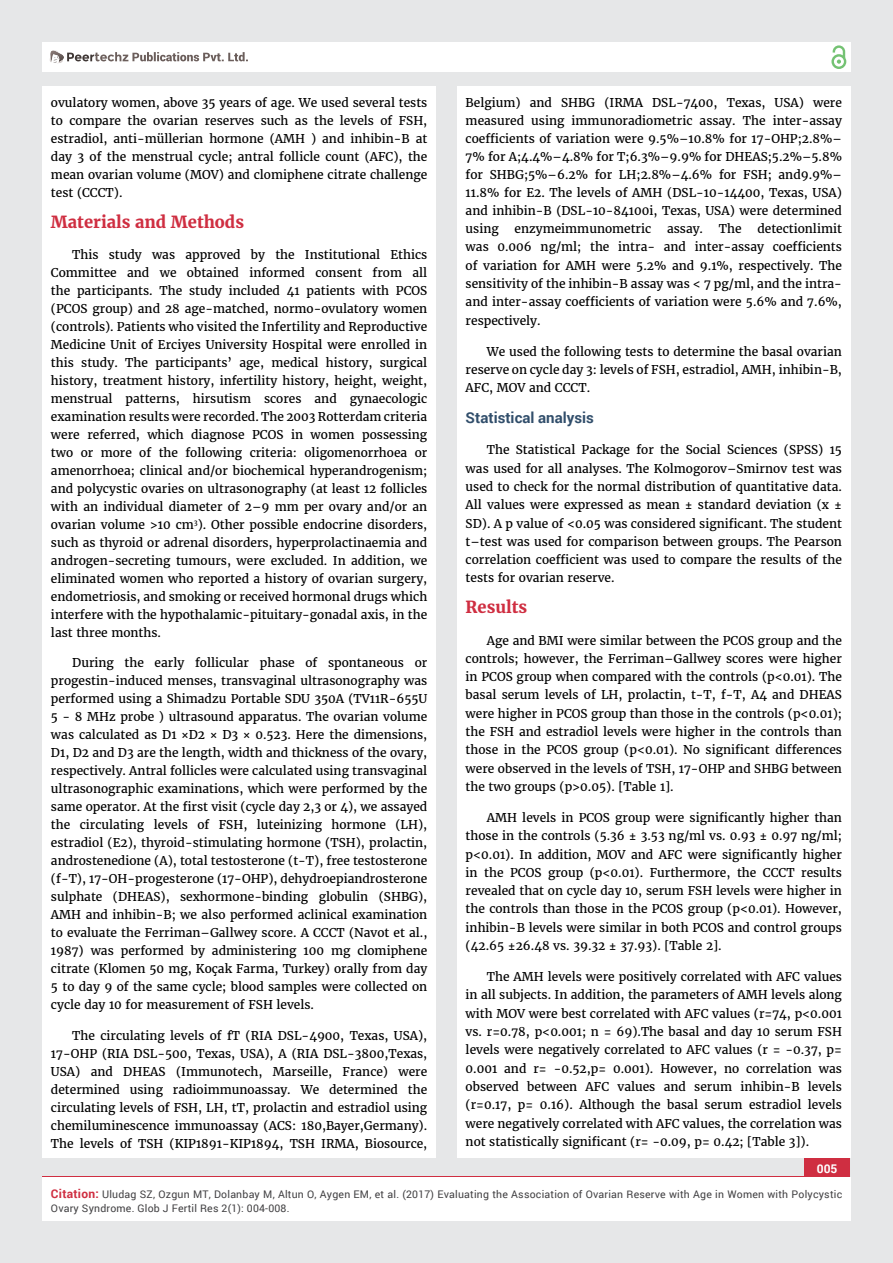
<style>
.page{position:relative;width:893px;height:1263px;background:#e6e7e8}
.page>*{position:absolute;margin:0;border:0;box-sizing:border-box;transform-origin:0 0}
.t1{font:700 16.5px "Merriweather";color:#cf2e41}
.t2{font:700 15px "Roboto";color:#314e6b}
.t3{font:12px/18px "Merriweather";color:#000;text-align:justify}
.t4{font:700 12px "Roboto";color:#fff}
.t5{font:10.5px/13.5px "Roboto";letter-spacing:.02em;color:#414042}
.s1{font-weight:700;font-size:12px;color:#cf2e41}
</style>
<div class="page">
<div style="left:42px;top:43px;width:808px;height:29px;background:#fff"></div>
<div style="left:831px;top:54px;width:15px;height:15px;border:2px solid #74c273;border-radius:50%"></div>
<svg style="left:831px;top:45px;width:15px;height:19px"></svg>
<div style="left:804px;top:1157px;width:46px;height:43px;background:#cf2e41"></div>
<svg style="left:49px;top:50px;width:199px;height:14px"></svg>
<div style="left:42px;top:1177px;width:809px;height:43px;background:#fff"></div>
<div style="left:42px;top:87px;width:394px;height:1071px;background:#fff"></div>
<div style="left:457px;top:87px;width:393px;height:1071px;background:#fff"></div>
<p class="t3" style="left:51px;top:94px;width:378px">ovulatory women, above 35 years of age. We used several tests to compare the ovarian reserves such as the levels of FSH, estradiol, anti-müllerian hormone (AMH ) and inhibin-B at day 3 of the menstrual cycle; antral follicle count (AFC), the mean ovarian volume (MOV) and clomiphene citrate challenge test (CCCT).</p>
<h1 class="t1" style="left:51px;top:212px;width:195px">Materials and Methods</h1>
<p class="t3" style="left:51px;top:245px;width:378px;text-indent:21px">This study was approved by the Institutional Ethics Committee and we obtained informed consent from all the participants. The study included 41 patients with PCOS (PCOS group) and 28 age-matched, normo-ovulatory women (controls). Patients who visited the Infertility and Reproductive Medicine Unit of Erciyes University Hospital were enrolled in this study. The participants’ age, medical history, surgical history, treatment history, infertility history, height, weight, menstrual patterns, hirsutism scores and gynaecologic examination results were recorded. The 2003 Rotterdam criteria were referred, which diagnose PCOS in women possessing two or more of the following criteria: oligomenorrhoea or amenorrhoea; clinical and/or biochemical hyperandrogenism; and polycystic ovaries on ultrasonography (at least 12 follicles with an individual diameter of 2–9 mm per ovary and/or an ovarian volume &gt;10 cm<sup>3</sup>). Other possible endocrine disorders, such as thyroid or adrenal disorders, hyperprolactinaemia and androgen-secreting tumours, were excluded. In addition, we eliminated women who reported a history of ovarian surgery, endometriosis, and smoking or received hormonal drugs which interfere with the hypothalamic-pituitary-gonadal axis, in the last three months.</p>
<p class="t3" style="left:51px;top:654px;width:378px;text-indent:21px">During the early follicular phase of spontaneous or progestin-induced menses, transvaginal ultrasonography was performed using a Shimadzu Portable SDU 350A (TV11R-655U 5 - 8 MHz probe ) ultrasound apparatus. The ovarian volume was calculated as D1 ×D2 × D3 × 0.523. Here the dimensions, D1, D2 and D3 are the length, width and thickness of the ovary, respectively. Antral follicles were calculated using transvaginal ultrasonographic examinations, which were performed by the same operator. At the first visit (cycle day 2,3 or 4), we assayed the circulating levels of FSH, luteinizing hormone (LH), estradiol (E2), thyroid-stimulating hormone (TSH), prolactin, androstenedione (A), total testosterone (t-T), free testosterone (f-T), 17-OH-progesterone (17-OHP), dehydroepiandrosterone sulphate (DHEAS), sexhormone-binding globulin (SHBG), AMH and inhibin-B; we also performed aclinical examination to evaluate the Ferriman–Gallwey score. A CCCT (Navot et al., 1987) was performed by administering 100 mg clomiphene citrate (Klomen 50 mg, Koçak Farma, Turkey) orally from day 5 to day 9 of the same cycle; blood samples were collected on cycle day 10 for measurement of FSH levels.</p>
<p class="t3" style="left:51px;top:1027px;width:378px;text-indent:21px">The circulating levels of fT (RIA DSL-4900, Texas, USA), 17-OHP (RIA DSL-500, Texas, USA), A (RIA DSL-3800,Texas, USA) and DHEAS (Immunotech, Marseille, France) were determined using radioimmunoassay. We determined the circulating levels of FSH, LH, tT, prolactin and estradiol using chemiluminescence immunoassay (ACS: 180,Bayer,Germany).<br>The levels of TSH (KIP1891-KIP1894, TSH IRMA, Biosource,</p>
<p class="t3" style="left:466px;top:94px;width:378px">Belgium) and SHBG (IRMA DSL-7400, Texas, USA) were measured using immunoradiometric assay. The inter-assay coefficients of variation were 9.5%–10.8% for 17-OHP;2.8%– 7% for A;4.4%–4.8% for T;6.3%–9.9% for DHEAS;5.2%–5.8% for SHBG;5%–6.2% for LH;2.8%–4.6% for FSH; and9.9%– 11.8% for E2. The levels of AMH (DSL-10-14400, Texas, USA) and inhibin-B (DSL-10-84100i, Texas, USA) were determined using</p>
<p class="t3" style="left:466px;top:220px;width:378px;text-indent:292px">detectionlimit was 0.006 ng/ml; the intra- and inter-assay coefficients of variation for AMH were 5.2% and 9.1%, respectively. The sensitivity of the inhibin-B assay was &lt; 7 pg/ml, and the intra&shy;and inter-assay coefficients of variation were 5.6% and 7.6%, respectively.</p>
<p class="t3" style="left:466px;top:342px;width:378px;text-indent:21px">We used the following tests to determine the basal ovarian reserve on cycle day 3: levels of FSH, estradiol, AMH, inhibin-B, AFC, MOV and CCCT.</p>
<p class="t2" style="left:466px;top:408px;width:130px">Statistical analysis</p>
<p class="t3" style="left:466px;top:441px;width:378px;text-indent:21px">The Statistical Package for the Social Sciences (SPSS) 15 was used for all analyses. The Kolmogorov–Smirnov test was used to check for the normal distribution of quantitative data.<br>All values were expressed as mean ± standard deviation (x ± SD). A p value of &lt;0.05 was considered significant. The student t–test was used for comparison between groups. The Pearson correlation coefficient was used to compare the results of the tests for ovarian reserve.</p>
<h1 class="t1" style="left:466px;top:597px;width:63px">Results</h1>
<p class="t3" style="left:466px;top:631px;width:378px;text-indent:21px">Age and BMI were similar between the PCOS group and the controls; however, the Ferriman–Gallwey scores were higher in PCOS group when compared with the controls (p&lt;0.01). The basal serum levels of LH, prolactin, t-T, f-T, A4 and DHEAS were higher in PCOS group than those in the controls (p&lt;0.01); the FSH and estradiol levels were higher in the controls than those in the PCOS group (p&lt;0.01). No significant differences were observed in the levels of TSH, 17-OHP and SHBG between the two groups (p&gt;0.05). [Table 1].</p>
<p class="t3" style="left:466px;top:809px;width:378px;text-indent:21px">AMH levels in PCOS group were significantly higher than those in the controls (5.36 ± 3.53 ng/ml vs. 0.93 ± 0.97 ng/ml; p&lt;0.01). In addition, MOV and AFC were significantly higher in the PCOS group (p&lt;0.01). Furthermore, the CCCT results revealed that on cycle day 10, serum FSH levels were higher in the controls than those in the PCOS group (p&lt;0.01). However, inhibin-B levels were similar in both PCOS and control groups (42.65 ±26.48 vs. 39.32 ± 37.93). [Table 2].</p>
<p class="t3" style="left:466px;top:968px;width:378px;text-indent:21px">The AMH levels were positively correlated with AFC values in all subjects. In addition, the parameters of AMH levels along with MOV were best correlated with AFC values (r=74, p&lt;0.001 vs. r=0.78, p&lt;0.001; n = 69).The basal and day 10 serum FSH levels were negatively correlated to AFC values (r = -0.37, p= 0.001 and r= -0.52,p= 0.001). However, no correlation was observed between AFC values and serum inhibin-B levels (r=0.17, p= 0.16). Although the basal serum estradiol levels were negatively correlated with AFC values, the correlation was not statistically significant (r= -0.09, p= 0.42; [Table 3]).</p>
<p class="t3" style="left:514px;top:220px;width:138px">enzymeimmunometric</p>
<p class="t3" style="left:667px;top:220px;width:38px">assay.</p>
<p class="t3" style="left:719px;top:220px;width:24px">The</p>
<p class="t4" style="left:817px;top:1161px;width:22px">005</p>
<p class="t5" style="left:51px;top:1188px;width:793px"><span class="s1">Citation:</span> Uludag SZ, Ozgun MT, Dolanbay M, Altun O, Aygen EM, et al. (2017) Evaluating the Association of Ovarian Reserve with Age in Women with Polycystic<br>Ovary Syndrome. Glob J Fertil Res 2(1): 004-008.</p>
</div>
